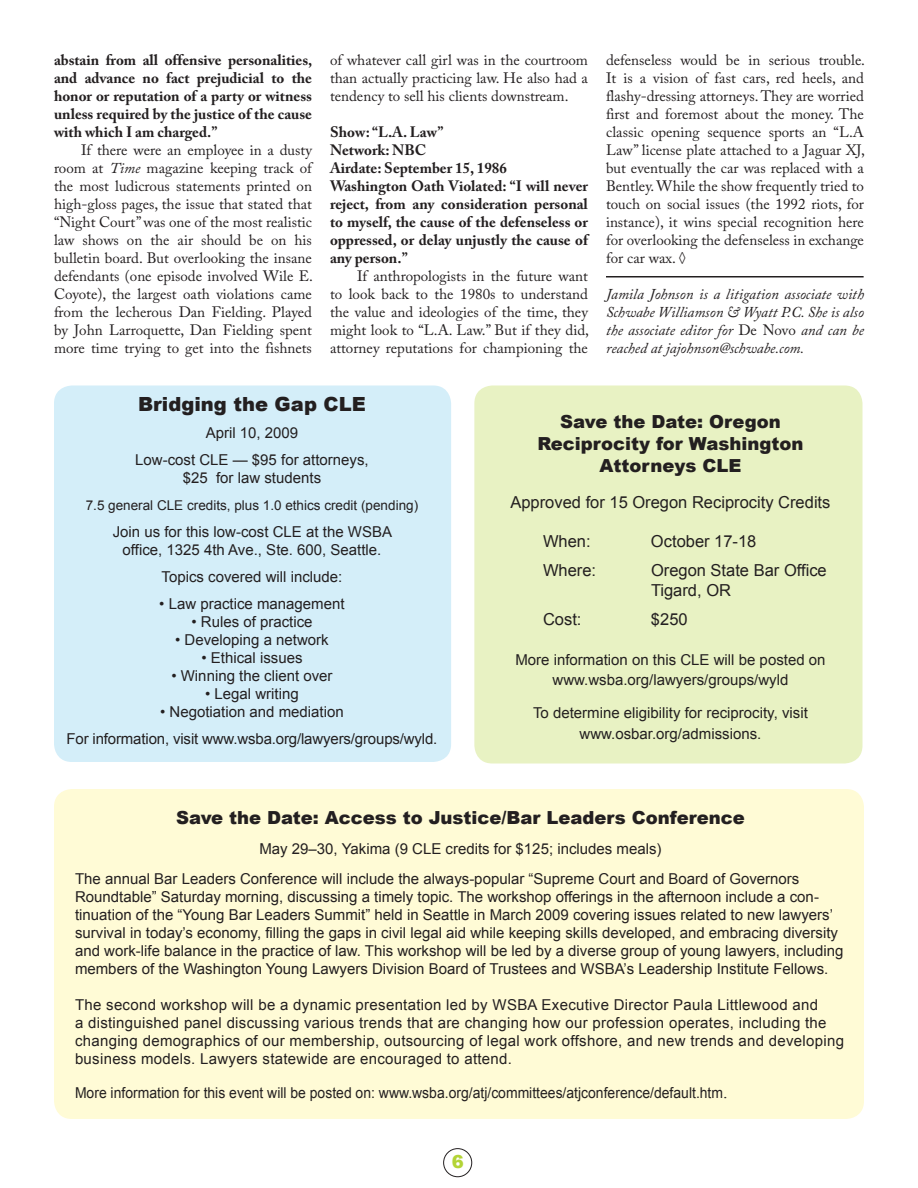
<style>
.page{position:relative;width:918px;height:1188px;background:#fff}
.page>*{position:absolute;margin:0;border:0;box-sizing:border-box;transform-origin:0 0}
.t1{font:900 19.5px "Arial";color:#231f20}
.t2{font:900 18px "Arial";color:#231f20}
.t3{font:900 18px "Arial";color:#b3d436}
.t4{font:16.5px "Arial";color:#231f20}
.t5{font:15px/18px "Arial";color:#231f20}
.Body_Text{font:15px/18px "Adobe Caslon Pro";color:#231f20;text-align:justify}
.Body_Text-2{font:700 15px/18px "Adobe Caslon Pro";color:#231f20;text-align:justify}
.t6{font:15px/18px "Arial";letter-spacing:.02em;color:#231f20}
.Body_Text-3{font:italic 15px/18px "Adobe Caslon Pro";color:#231f20;text-align:justify}
.t7{font:15px "Arial";color:#231f20;scale:.93 1}
.t8{font:13.5px "Arial";color:#231f20}
.s1{font-style:italic}
.s2{font-style:normal}
.s3{font-family:"Times New Roman";font-size:18px}
</style>
<div class="page">
<div style="left:443px;top:1148px;width:29px;height:29px;border:1px solid #231f20;border-radius:50%"></div>
<hr style="left:606px;top:276px;width:258px;height:2px;background:#231f20">
<div style="left:474px;top:386px;width:388px;height:378px;background:#e8f2c3;border-radius:18px"></div>
<div style="left:54px;top:386px;width:397px;height:376px;background:#d4eef9;border-radius:18px"></div>
<div style="left:54px;top:789px;width:810px;height:330px;background:#fffbd6;border-radius:18px"></div>
<p class="Body_Text-2" style="left:54px;top:51px;width:260px">abstain from all offensive personalities, and advance no fact prejudicial to the honor or reputation of a party or witness unless required by the justice of the cause with which I am charged.”</p>
<p class="Body_Text" style="left:54px;top:141px;width:261px;text-indent:27px">If there were an employee in a dusty room at <span class="s1">Time</span> magazine keeping track of the most ludicrous statements printed on high-gloss pages, the issue that stated that “Night Court” was one of the most realistic law shows on the air should be on his bulletin board. But overlooking the insane defendants (one episode involved Wile E.<br>Coyote), the largest oath violations came from the lecherous Dan Fielding. Played by John Larroquette, Dan Fielding spent more time trying to get into the fishnets</p>
<p class="Body_Text" style="left:330px;top:51px;width:259px">of whatever call girl was in the courtroom than actually practicing law. He also had a tendency to sell his clients downstream.</p>
<p class="Body_Text-2" style="left:330px;top:123px;width:115px">Show: “L.A. Law”</p>
<p class="Body_Text-2" style="left:330px;top:141px;width:97px">Network: NBC</p>
<p class="Body_Text-2" style="left:330px;top:159px;width:178px">Airdate: September 15, 1986</p>
<p class="Body_Text-2" style="left:330px;top:177px;width:260px">Washington Oath Violated: “I will never reject, from any consideration personal to myself, the cause of the defenseless or oppressed, or delay unjustly the cause of any person.”</p>
<p class="Body_Text" style="left:330px;top:267px;width:261px;text-indent:27px">If anthropologists in the future want to look back to the 1980s to understand the value and ideologies of the time, they might look to “L.A. Law.” But if they did, attorney reputations for championing the</p>
<p class="Body_Text" style="left:606px;top:51px;width:261px">defenseless would be in serious trouble.<br>It is a vision of fast cars, red heels, and flashy-dressing attorneys. They are worried first and foremost about the money. The classic opening sequence sports an “L.A Law” license plate attached to a Jaguar XJ, but eventually the car was replaced with a Bentley. While the show frequently tried to touch on social issues (the 1992 riots, for instance), it wins special recognition here for overlooking the defenseless in exchange for car wax. ◊</p>
<p class="Body_Text-3" style="left:606px;top:285px;width:260px">Jamila Johnson is a litigation associate with Schwabe Williamson &amp; Wyatt P.C. She is also the associate editor for <span class="s2">De Novo</span> and can be reached at jajohnson@schwabe.com.</p>
<p class="t1" style="left:138px;top:390px;width:229px">Bridging the Gap CLE</p>
<p class="t5" style="left:206px;top:424px;width:94px">April 10, 2009</p>
<p class="t5" style="left:135px;top:451px;width:235px">Low-cost CLE — $95 for attorneys,</p>
<p class="t5" style="left:183px;top:469px;width:140px">$25 for law students</p>
<p class="t8" style="left:86px;top:496px;width:334px">7.5 general CLE credits, plus 1.0 ethics credit (pending)</p>
<p class="t5" style="left:113px;top:523px;width:281px">Join us for this low-cost CLE at the WSBA</p>
<p class="t5" style="left:123px;top:541px;width:260px">office, 1325 4th Ave., Ste. 600, Seattle.</p>
<p class="t5" style="left:162px;top:568px;width:182px">Topics covered will include:</p>
<p class="t5" style="left:159px;top:595px;width:187px">• Law practice management</p>
<p class="t5" style="left:191px;top:613px;width:123px">• Rules of practice</p>
<p class="t5" style="left:175px;top:631px;width:155px">• Developing a network</p>
<p class="t5" style="left:201px;top:649px;width:103px">• Ethical issues</p>
<p class="t5" style="left:171px;top:667px;width:163px">• Winning the client over</p>
<p class="t5" style="left:205px;top:685px;width:95px">• Legal writing</p>
<p class="t5" style="left:160px;top:703px;width:185px">• Negotiation and mediation</p>
<p class="t5" style="left:66px;top:730px;width:373px">For information, visit www.wsba.org/lawyers/groups/wyld.</p>
<p class="t2" style="left:560px;top:409px;width:222px">Save the Date: Oregon</p>
<p class="t2" style="left:537px;top:430px;width:268px">Reciprocity for Washington</p>
<p class="t2" style="left:600px;top:452px;width:143px">Attorneys CLE</p>
<p class="t4" style="left:510px;top:491px;width:322px">Approved for 15 Oregon Reciprocity Credits</p>
<p class="t4" style="left:543px;top:531px;width:49px">When:</p>
<p class="t4" style="left:651px;top:531px;width:107px">October 17-18</p>
<p class="t4" style="left:543px;top:559px;width:55px">Where:</p>
<p class="t4" style="left:651px;top:559px;width:177px">Oregon State Bar Office</p>
<p class="t4" style="left:651px;top:579px;width:82px">Tigard, OR</p>
<p class="t4" style="left:543px;top:608px;width:40px">Cost:</p>
<p class="t4" style="left:651px;top:608px;width:38px">$250</p>
<p class="t5" style="left:515px;top:651px;width:312px">More information on this CLE will be posted on</p>
<p class="t5" style="left:553px;top:671px;width:237px">www.wsba.org/lawyers/groups/wyld</p>
<p class="t5" style="left:533px;top:704px;width:276px">To determine eligibility for reciprocity, visit</p>
<p class="t5" style="left:580px;top:725px;width:183px">www.osbar.org/admissions.</p>
<p class="t2" style="left:176px;top:805px;width:570px">Save the Date: Access to Justice/Bar Leaders Conference</p>
<p class="t5" style="left:259px;top:840px;width:404px">May 29–30, Yakima (9 CLE credits for $125; includes meals)</p>
<p class="t5" style="left:75px;top:870px;width:770px">The annual Bar Leaders Conference will include the always-popular “Supreme Court and Board of Governors Roundtable” Saturday morning, discussing a timely topic. The workshop offerings in the afternoon include a con&shy;tinuation of the “Young Bar Leaders Summit” held in Seattle in March 2009 covering issues related to new lawyers’ survival in today’s economy, filling the gaps in civil legal aid while keeping skills developed, and embracing diversity and work-life balance in the practice of law. This workshop will be led by a diverse group of young lawyers, including members of the Washington Young Lawyers Division Board of Trustees and WSBA’s Leadership Institute Fellows.</p>
<p class="t6" style="left:75px;top:996px;width:771px">The second workshop will be a dynamic presentation led by WSBA Executive Director Paula Littlewood and<br>a distinguished panel discussing various trends that are changing how our profession operates, including the changing demographics of our membership, outsourcing of legal work offshore, and new trends and developing business models. Lawyers statewide are encouraged to attend.</p>
<p class="t7" style="left:75px;top:1083px;width:703px">More information for this event will be posted on: www.wsba.org/atj/committees/atjconference/default.htm<span class="s3">.</span></p>
<p class="t3" style="left:452px;top:1149px;width:14px">6</p>
</div>
